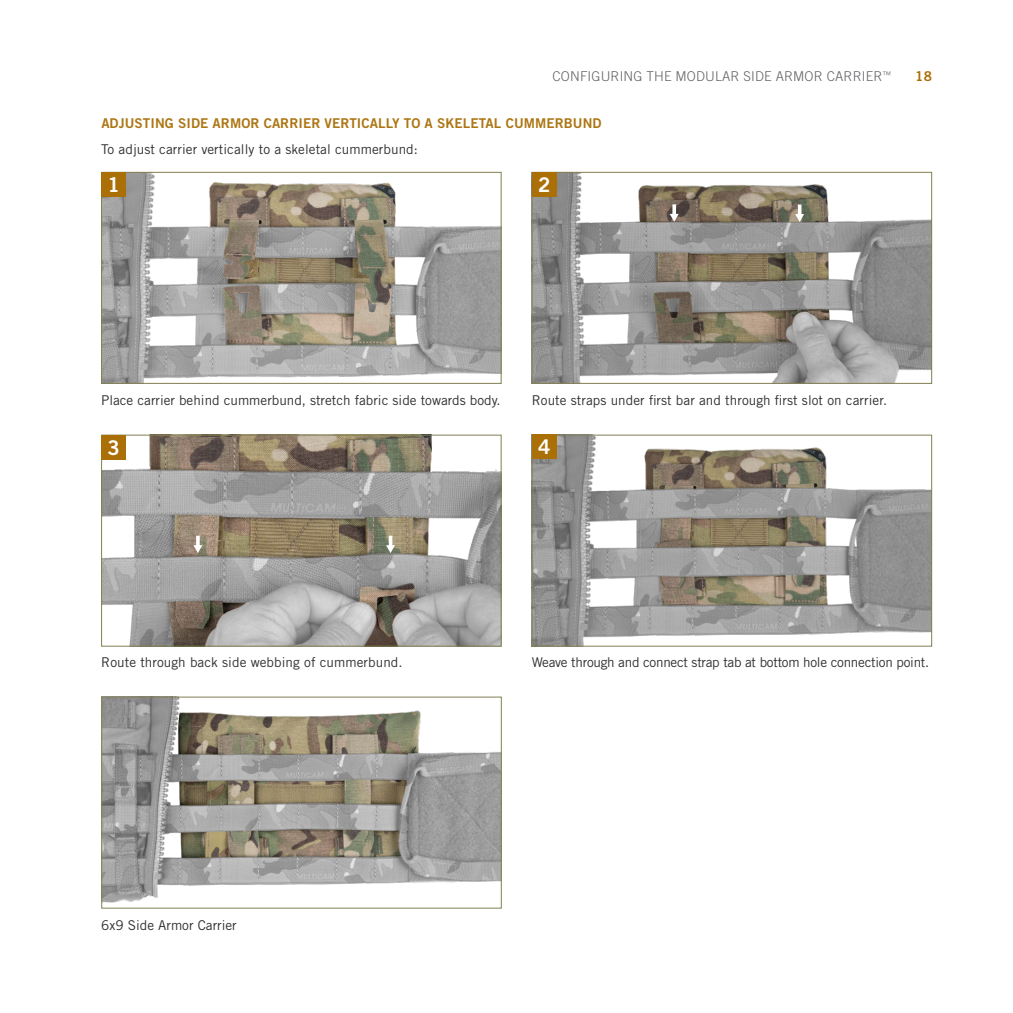
<style>
.page{position:relative;width:1013px;height:1013px;background:#fff}
.page>*{position:absolute;margin:0;border:0;box-sizing:border-box;transform-origin:0 0}
.Section_Title{font:20.25px "Trade Gothic LT Std Bd 2";color:#fff}
.Section_Title-2{font:13.5px "Trade Gothic LT Std";color:#312f30}
.Section_Title-3{font:13.5px "Trade Gothic LT Std";letter-spacing:-.02em;color:#312f30}
.Section_Title-4{font:13.5px "Trade Gothic LT Std Bd 2";letter-spacing:.005em;color:#ad7613}
.t1{font:300 13.5px "Trade Gothic LT Std";letter-spacing:.01em;color:#636366}
.t2{font:13.5px "Trade Gothic LT Std Bd 2";color:#aa7007}
</style>
<div class="page">
<img style="left:103px;top:174px;width:396px;height:207px">
<div style="left:101px;top:172px;width:400px;height:211px;border:1px solid #818053"></div>
<img style="left:103px;top:698px;width:396px;height:205px">
<div style="left:101px;top:696px;width:400px;height:212px;border:1px solid #818053"></div>
<img style="left:534px;top:174px;width:396px;height:207px">
<div style="left:532px;top:172px;width:400px;height:211px;border:1px solid #818053"></div>
<img style="left:103px;top:437px;width:396px;height:207px">
<div style="left:101px;top:435px;width:400px;height:211px;border:1px solid #818053"></div>
<div style="left:101px;top:172px;width:25px;height:25px;background:#aa7007"></div>
<div style="left:532px;top:172px;width:24px;height:25px;background:#aa7007"></div>
<img style="left:534px;top:437px;width:396px;height:207px">
<div style="left:532px;top:435px;width:400px;height:211px;border:1px solid #818053"></div>
<div style="left:532px;top:434px;width:25px;height:25px;background:#aa7007"></div>
<div style="left:101px;top:435px;width:25px;height:24px;background:#aa7007"></div>
<svg style="left:669px;top:204px;width:9px;height:18px"></svg>
<svg style="left:193px;top:535px;width:9px;height:18px"></svg>
<svg style="left:795px;top:204px;width:9px;height:18px"></svg>
<svg style="left:386px;top:535px;width:9px;height:18px"></svg>
<p class="t1" style="left:552px;top:68px;width:340px">CONFIGURING THE MODULAR SIDE ARMOR CARRIER<sup>™</sup></p>
<p class="t2" style="left:915px;top:68px;width:18px">18</p>
<p class="Section_Title-4" style="left:101px;top:115px;width:502px">ADJUSTING SIDE ARMOR CARRIER VERTICALLY TO A SKELETAL CUMMERBUND</p>
<p class="Section_Title-2" style="left:101px;top:141px;width:318px">To adjust carrier vertically to a skeletal cummerbund:</p>
<p class="Section_Title" style="left:107px;top:172px;width:14px">1</p>
<p class="Section_Title" style="left:538px;top:172px;width:14px">2</p>
<p class="Section_Title-2" style="left:101px;top:392px;width:401px">Place carrier behind cummerbund, stretch fabric side towards body.</p>
<p class="Section_Title-2" style="left:532px;top:392px;width:357px">Route straps under first bar and through first slot on carrier.</p>
<p class="Section_Title" style="left:107px;top:435px;width:14px">3</p>
<p class="Section_Title" style="left:538px;top:434px;width:14px">4</p>
<p class="Section_Title-2" style="left:101px;top:654px;width:303px">Route through back side webbing of cummerbund.</p>
<p class="Section_Title-3" style="left:532px;top:654px;width:399px">Weave through and connect strap tab at bottom hole connection point.</p>
<p class="Section_Title-2" style="left:101px;top:916px;width:137px">6x9 Side Armor Carrier</p>
</div>
